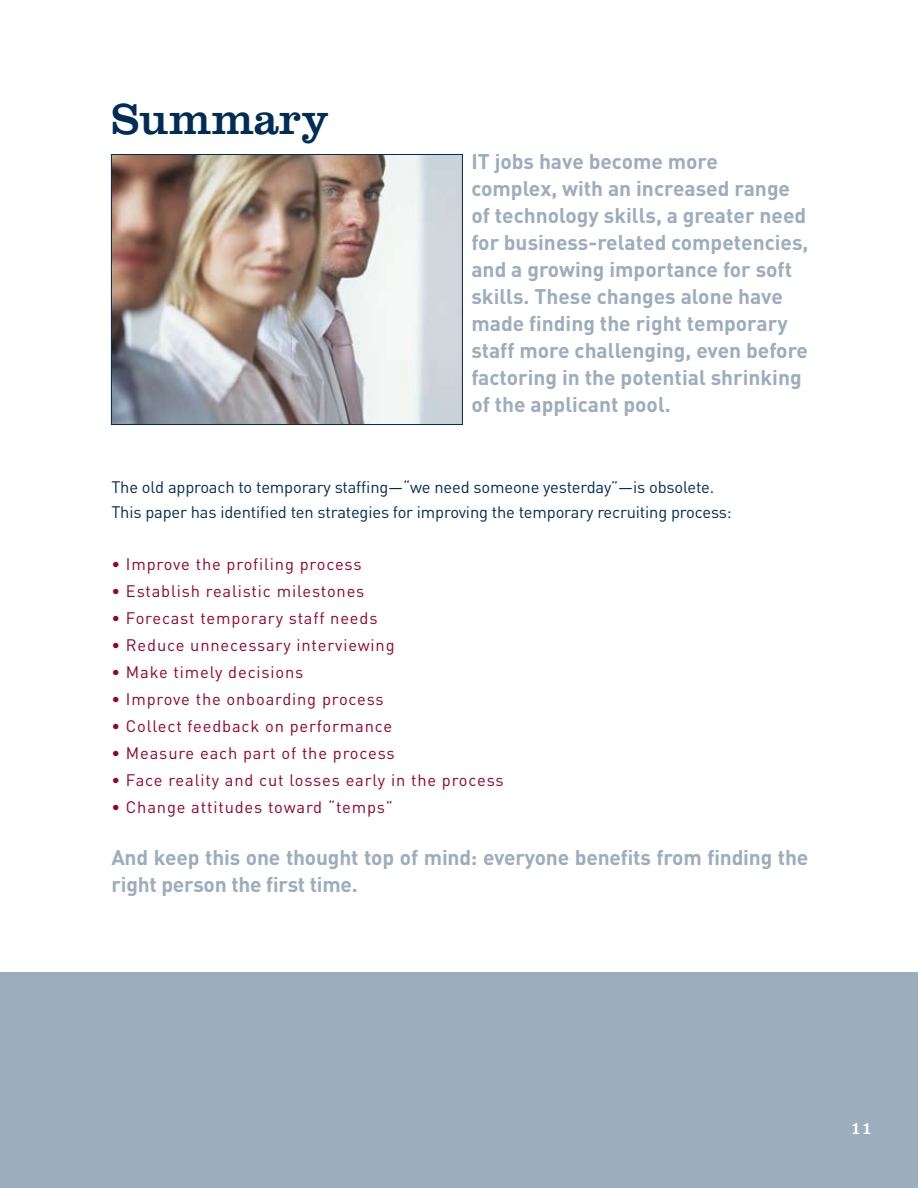
<style>
.page{position:relative;width:918px;height:1188px;background:#fff}
.page>*{position:absolute;margin:0;border:0;box-sizing:border-box;transform-origin:0 0}
.t1{font:45px "Clarendon";color:#002d56}
.t2{font:700 21px/27px "DIN";color:#9cadbd}
.t3{font:18px "Clarendon";color:#fff}
.t4{font:16.5px "DIN";letter-spacing:.05em;color:#98002e}
.t5{font:16.5px/24.8px "DIN";letter-spacing:-.01em;color:#002d56}
</style>
<div class="page">
<div style="left:0;top:972px;width:918px;height:216px;background:#9cadbd"></div>
<img style="left:113px;top:156px;width:348px;height:267px">
<div style="left:111px;top:154px;width:352px;height:271px;border:1px solid #002d56"></div>
<h1 class="t1" style="left:111px;top:93px;width:219px">Summary</h1>
<p class="t2" style="left:471px;top:147px;width:339px">IT jobs have become more complex, with an increased range of technology skills, a greater need for business-related competencies, and a growing importance for soft skills. These changes alone have made finding the right temporary staff more challenging, even before factoring in the potential shrinking of the applicant pool.</p>
<p class="t5" style="left:111px;top:475px;width:622px">The old approach to temporary staffing—“we need someone yesterday”—is obsolete.<br>This paper has identified ten strategies for improving the temporary recruiting process:</p>
<p class="t4" style="left:111px;top:554px;width:252px">• Improve the profiling process</p>
<p class="t4" style="left:111px;top:581px;width:255px">• Establish realistic milestones</p>
<p class="t4" style="left:111px;top:608px;width:268px">• Forecast temporary staff needs</p>
<p class="t4" style="left:111px;top:635px;width:285px">• Reduce unnecessary interviewing</p>
<p class="t4" style="left:111px;top:662px;width:194px">• Make timely decisions</p>
<p class="t4" style="left:111px;top:689px;width:274px">• Improve the onboarding process</p>
<p class="t4" style="left:111px;top:716px;width:282px">• Collect feedback on performance</p>
<p class="t4" style="left:111px;top:743px;width:285px">• Measure each part of the process</p>
<p class="t4" style="left:111px;top:770px;width:394px">• Face reality and cut losses early in the process</p>
<p class="t4" style="left:111px;top:797px;width:283px">• Change attitudes toward “temps”</p>
<p class="t2" style="left:111px;top:843px;width:698px">And keep this one thought top of mind: everyone benefits from finding the right person the first time.</p>
<p class="t3" style="left:850px;top:1117px;width:23px">11</p>
</div>
